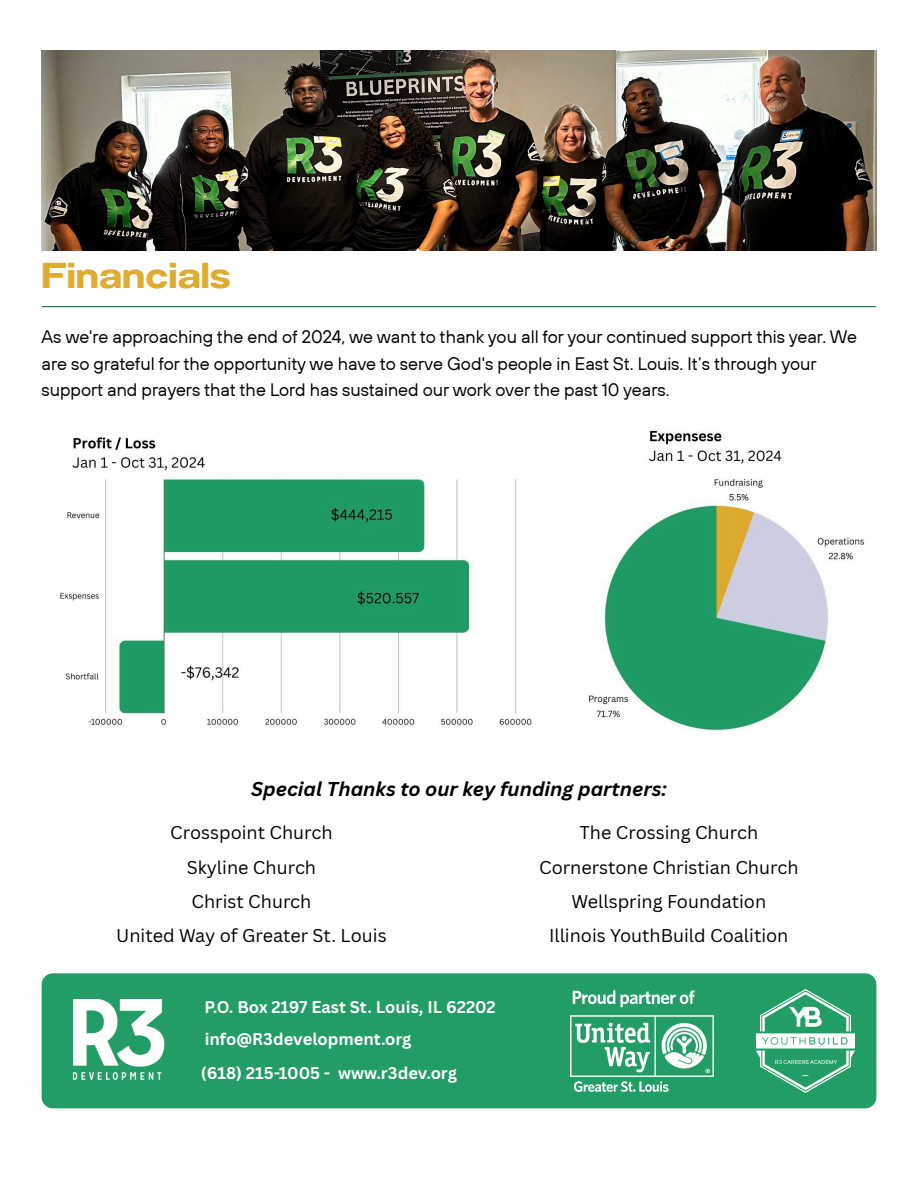
<style>
.page{position:relative;width:918px;height:1186px;background:#fff}
.page>*{position:absolute;margin:0;border:0;box-sizing:border-box;transform-origin:0 0}
.t1{font:36px "Anantason Bold Wd 125";color:#dfac30}
.t2{font:italic 700 19.5px "Canva Sans";color:#000}
.t3{font:18px/26.4px "TT Hoves";color:#000}
.t4{font:18px "Canva Sans";color:#000}
.t5{font:700 16.5px "Canva Sans";color:#fff}
</style>
<div class="page">
<img style="left:42px;top:51px;width:834px;height:200px">
<hr style="left:42px;top:306px;width:834px;height:1px;background:#186b46">
<img style="left:60px;top:430px;width:804px;height:301px">
<div style="left:42px;top:973px;width:834px;height:135px;background:#239d66"></div>
<img style="left:73px;top:999px;width:91px;height:83px">
<img style="left:570px;top:990px;width:143px;height:101px">
<img style="left:756px;top:989px;width:99px;height:103px">
<h1 class="t1" style="left:42px;top:255px;width:190px">Financials</h1>
<p class="t3" style="left:42px;top:323px;width:817px">As we're approaching the end of 2024, we want to thank you all for your continued support this year. We are so grateful for the opportunity we have to serve God's people in East St. Louis. It’s through your support and prayers that the Lord has sustained our work over the past 10 years.</p>
<h3 class="t2" style="left:251px;top:775px;width:417px">Special Thanks to our key funding partners:</h3>
<p class="t4" style="left:170px;top:820px;width:164px">Crosspoint Church</p>
<p class="t4" style="left:187px;top:855px;width:131px">Skyline Church</p>
<p class="t4" style="left:191px;top:889px;width:121px">Christ Church</p>
<p class="t4" style="left:116px;top:922px;width:272px">United Way of Greater St. Louis</p>
<p class="t4" style="left:579px;top:820px;width:180px">The Crossing Church</p>
<p class="t4" style="left:539px;top:855px;width:261px">Cornerstone Christian Church</p>
<p class="t4" style="left:571px;top:889px;width:196px">Wellspring Foundation</p>
<p class="t4" style="left:549px;top:922px;width:241px">Illinois YouthBuild Coalition</p>
<p class="t5" style="left:205px;top:995px;width:293px">P.O. Box 2197 East St. Louis, IL 62202</p>
<p class="t5" style="left:205px;top:1028px;width:208px">info@R3development.org</p>
<p class="t5" style="left:201px;top:1061px;width:258px">(618) 215-1005 - www.r3dev.org</p>
</div>
